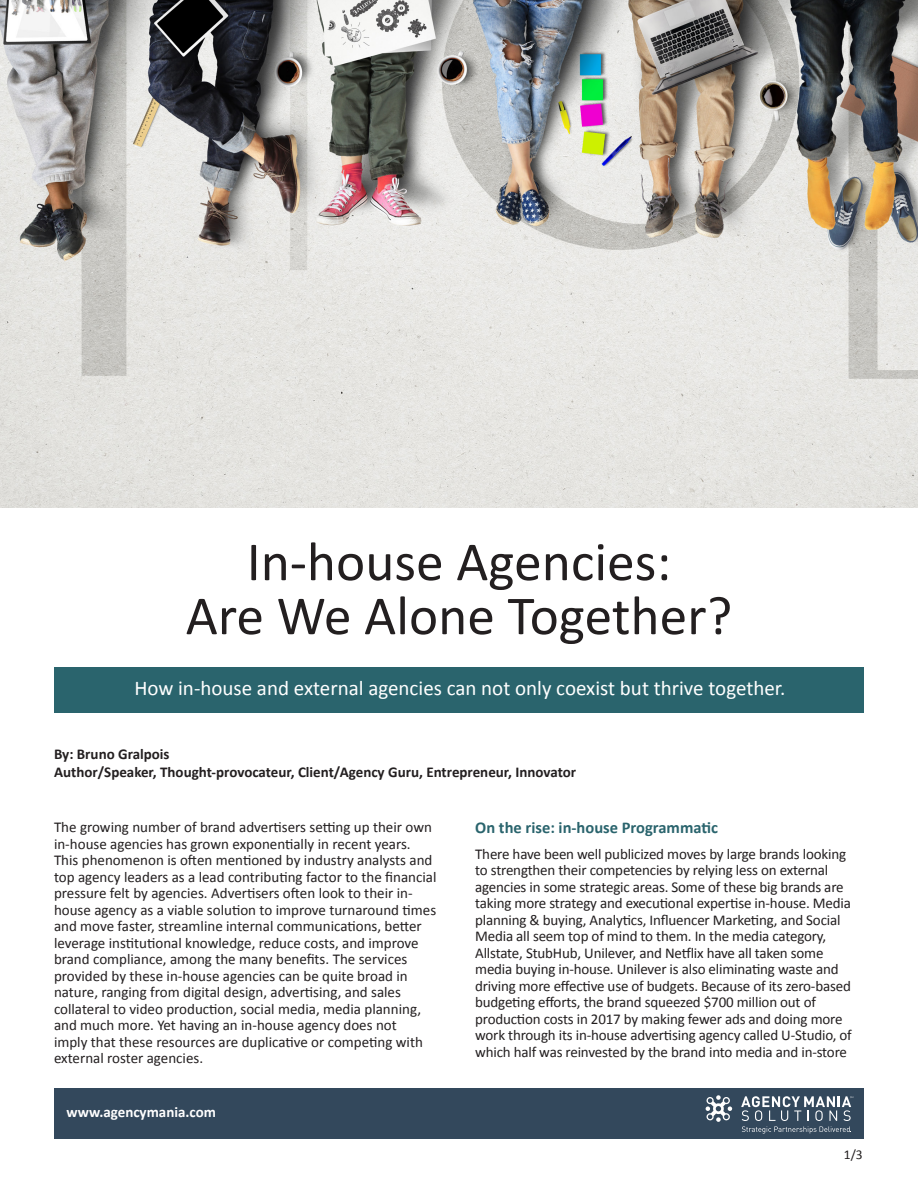
<style>
.page{position:relative;width:918px;height:1188px;background:#fff}
.page>*{position:absolute;margin:0;border:0;box-sizing:border-box;transform-origin:0 0}
.t1{font:55.5px "Calibri";color:#231f20}
.t2{font:21px "Calibri";color:#fff}
.t3{font:700 16.5px "Calibri";color:#2a646d}
.t4{font:15px/16.5px "Calibri";letter-spacing:-.01em;color:#231f20}
.t5{font:700 15px "Calibri";color:#231f20}
.t6{font:700 15px "Calibri";color:#fff}
.t7{font:13.5px "Calibri";color:#231f20}
</style>
<div class="page">
<div style="left:54px;top:667px;width:810px;height:46px;background:#2a646d"></div>
<img style="left:0;top:0;width:918px;height:508px">
<div style="left:54px;top:1088px;width:810px;height:50px;background:#33485c"></div>
<svg style="left:706px;top:1095px;width:26px;height:27px"></svg>
<svg style="left:741px;top:1096px;width:112px;height:37px"></svg>
<p class="t1" style="left:247px;top:527px;width:426px">In-house Agencies:</p>
<p class="t1" style="left:186px;top:581px;width:548px">Are We Alone Together?</p>
<p class="t2" style="left:134px;top:675px;width:653px">How in-house and external agencies can not only coexist but thrive together.</p>
<p class="t5" style="left:54px;top:745px;width:117px">By: Bruno Gralpois</p>
<p class="t5" style="left:54px;top:763px;width:524px">Author/Speaker, Thought-provocateur, Client/Agency Guru, Entrepreneur, Innovator</p>
<p class="t4" style="left:54px;top:819px;width:384px">The growing number of brand advertisers setting up their own in-house agencies has grown exponentially in recent years.<br>This phenomenon is often mentioned by industry analysts and top agency leaders as a lead contributing factor to the financial pressure felt by agencies. Advertisers often look to their in&shy;house agency as a viable solution to improve turnaround times and move faster, streamline internal communications, better leverage institutional knowledge, reduce costs, and improve brand compliance, among the many benefits. The services provided by these in-house agencies can be quite broad in nature, ranging from digital design, advertising, and sales collateral to video production, social media, media planning, and much more. Yet having an in-house agency does not<br>imply that these resources are duplicative or competing with external roster agencies.</p>
<p class="t6" style="left:67px;top:1103px;width:151px">www.agencymania.com</p>
<p class="t3" style="left:475px;top:817px;width:244px">On the rise: in-house Programmatic</p>
<p class="t4" style="left:475px;top:845px;width:378px">There have been well publicized moves by large brands looking to strengthen their competencies by relying less on external agencies in some strategic areas. Some of these big brands are taking more strategy and executional expertise in-house. Media planning &amp; buying, Analytics, Influencer Marketing, and Social Media all seem top of mind to them. In the media category, Allstate, StubHub, Unilever, and Netflix have all taken some media buying in-house. Unilever is also eliminating waste and driving more effective use of budgets. Because of its zero-based budgeting efforts, the brand squeezed $700 million out of production costs in 2017 by making fewer ads and doing more work through its in-house advertising agency called U-Studio, of which half was reinvested by the brand into media and in-store</p>
<p class="t7" style="left:844px;top:1146px;width:20px">1/3</p>
</div>
